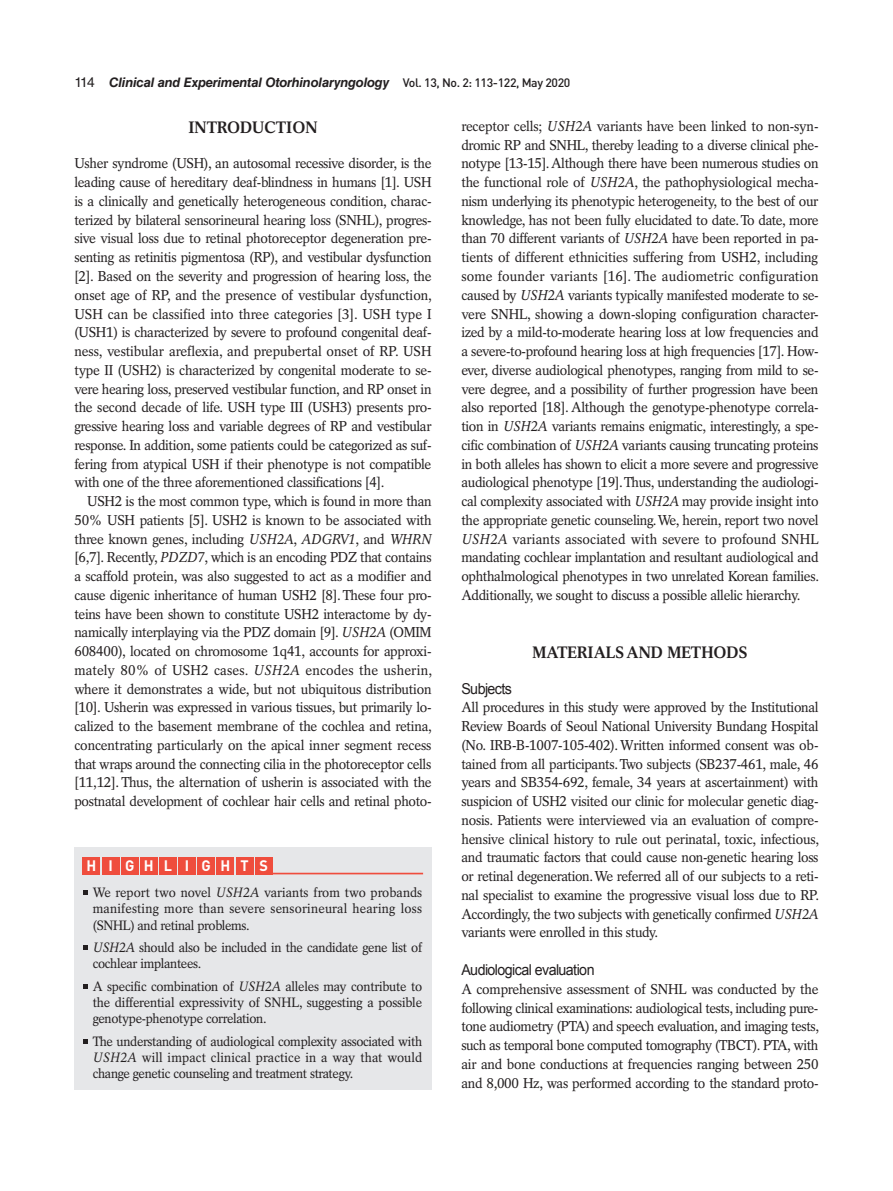
<style>
.page{position:relative;width:893px;height:1191px;background:#fff}
.page>*{position:absolute;margin:0;border:0;box-sizing:border-box;transform-origin:0 0}
.본문_대제목{font:700 16.5px "Rotation LT Std";color:#231f20;scale:.95 1}
.본문_중제목{font:15px "Arial";letter-spacing:-.04em;color:#231f20;scale:.95 1}
.t1{font:700 15px "DIN Pro";color:#fff;scale:.96 1}
.본문{font:14.25px/18.8px "Rotation LT Std";letter-spacing:-.025em;color:#231f20;text-align:justify;scale:.95 1}
.본문_0{font:14.25px/18.8px "Rotation LT Std";letter-spacing:-.025em;color:#231f20;text-align:justify;scale:.95 1}
.하이라이트{font:13.5px/16.2px "Rotation LT Std";letter-spacing:-.025em;color:#231f20;text-align:justify;scale:.95 1}
.t2{font:italic 700 13.05px "Helvetica LT Std";letter-spacing:-.015em;color:#231f20}
.s1{font-weight:400;font-style:normal;font-size:13.8px}
.s2{font-family:"DIN Pro";font-weight:500;font-style:normal;font-size:12.15px}
.s3{font-style:italic}
</style>
<div class="page">
<div style="left:74px;top:876px;width:358px;height:214px;background:#e6e7e9"></div>
<svg style="left:84px;top:891px;width:4px;height:4px"></svg>
<svg style="left:84px;top:945px;width:4px;height:5px"></svg>
<svg style="left:84px;top:984px;width:4px;height:5px"></svg>
<svg style="left:84px;top:1039px;width:4px;height:4px"></svg>
<div style="left:74px;top:846px;width:358px;height:30px;background:#e6e7e9"></div>
<div style="left:83px;top:857px;width:17px;height:17px;background:#ef4d3d"></div>
<div style="left:159px;top:857px;width:17px;height:17px;background:#ef4d3d"></div>
<div style="left:102px;top:857px;width:17px;height:17px;background:#ef4d3d"></div>
<div style="left:179px;top:857px;width:17px;height:17px;background:#ef4d3d"></div>
<div style="left:121px;top:857px;width:17px;height:17px;background:#ef4d3d"></div>
<div style="left:198px;top:857px;width:17px;height:17px;background:#ef4d3d"></div>
<div style="left:140px;top:857px;width:17px;height:17px;background:#ef4d3d"></div>
<div style="left:217px;top:857px;width:17px;height:17px;background:#ef4d3d"></div>
<div style="left:236px;top:857px;width:17px;height:17px;background:#ef4d3d"></div>
<div style="left:255px;top:857px;width:17px;height:17px;background:#ef4d3d"></div>
<hr style="left:272px;top:872px;width:151px;height:2px;background:#ef4d3d">
<p class="t2" style="left:74px;top:74px;width:497px"><span class="s1">114</span> Clinical and Experimental Otorhinolaryngology <span class="s2">Vol. 13, No. 2: 113-122, May 2020</span></p>
<p class="본문_대제목" style="left:188px;top:117px;width:137px">INTRODUCTION</p>
<p class="본문_0" style="left:74px;top:154px;width:378px">Usher syndrome (USH), an autosomal recessive disorder, is the leading cause of hereditary deaf-blindness in humans [1]. USH is a clinically and genetically heterogeneous condition, charac&shy;terized by bilateral sensorineural hearing loss (SNHL), progres&shy;sive visual loss due to retinal photoreceptor degeneration pre&shy;senting as retinitis pigmentosa (RP), and vestibular dysfunction [2]. Based on the severity and progression of hearing loss, the onset age of RP, and the presence of vestibular dysfunction, USH can be classified into three categories [3]. USH type I (USH1) is characterized by severe to profound congenital deaf&shy;ness, vestibular areflexia, and prepubertal onset of RP. USH type II (USH2) is characterized by congenital moderate to se&shy;vere hearing loss, preserved vestibular function, and RP onset in the second decade of life. USH type III (USH3) presents pro&shy;gressive hearing loss and variable degrees of RP and vestibular response. In addition, some patients could be categorized as suf&shy;fering from atypical USH if their phenotype is not compatible with one of the three aforementioned classifications [4].</p>
<p class="본문" style="left:74px;top:492px;width:378px;text-indent:13px">USH2 is the most common type, which is found in more than 50% USH patients [5]. USH2 is known to be associated with three known genes, including <span class="s3">USH2A</span>, <span class="s3">ADGRV1</span>, and <span class="s3">WHRN </span>[6,7]. Recently, <span class="s3">PDZD7</span>, which is an encoding PDZ that contains a scaffold protein, was also suggested to act as a modifier and cause digenic inheritance of human USH2 [8]. These four pro&shy;teins have been shown to constitute USH2 interactome by dy&shy;namically interplaying via the PDZ domain [9]. <span class="s3">USH2A</span> (OMIM 608400), located on chromosome 1q41, accounts for approxi&shy;mately 80% of USH2 cases. <span class="s3">USH2A</span> encodes the usherin, where it demonstrates a wide, but not ubiquitous distribution [10]. Usherin was expressed in various tissues, but primarily lo&shy;calized to the basement membrane of the cochlea and retina, concentrating particularly on the apical inner segment recess that wraps around the connecting cilia in the photoreceptor cells [11,12]. Thus, the alternation of usherin is associated with the postnatal development of cochlear hair cells and retinal photo-</p>
<p class="본문" style="left:461px;top:117px;width:378px">receptor cells; <span class="s3">USH2A</span> variants have been linked to non-syn&shy;dromic RP and SNHL, thereby leading to a diverse clinical phe&shy;notype [13-15]. Although there have been numerous studies on the functional role of <span class="s3">USH2A</span>, the pathophysiological mecha&shy;nism underlying its phenotypic heterogeneity, to the best of our knowledge, has not been fully elucidated to date. To date, more than 70 different variants of <span class="s3">USH2A</span> have been reported in pa&shy;tients of different ethnicities suffering from USH2, including some founder variants [16]. The audiometric configuration caused by <span class="s3">USH2A</span> variants typically manifested moderate to se&shy;vere SNHL, showing a down-sloping configuration character&shy;ized by a mild-to-moderate hearing loss at low frequencies and a severe-to-profound hearing loss at high frequencies [17]. How&shy;ever, diverse audiological phenotypes, ranging from mild to se&shy;vere degree, and a possibility of further progression have been also reported [18]. Although the genotype-phenotype correla&shy;tion in <span class="s3">USH2A</span> variants remains enigmatic, interestingly, a spe&shy;cific combination of <span class="s3">USH2A</span> variants causing truncating proteins in both alleles has shown to elicit a more severe and progressive audiological phenotype [19]. Thus, understanding the audiologi&shy;cal complexity associated with <span class="s3">USH2A</span> may provide insight into the appropriate genetic counseling. We, herein, report two novel <span class="s3">USH2A</span> variants associated with severe to profound SNHL mandating cochlear implantation and resultant audiological and ophthalmological phenotypes in two unrelated Korean families.<br>Additionally, we sought to discuss a possible allelic hierarchy.</p>
<p class="본문_대제목" style="left:532px;top:642px;width:228px">MATERIALS AND METHODS</p>
<p class="본문_중제목" style="left:461px;top:678px;width:55px">Subjects</p>
<p class="본문_0" style="left:461px;top:698px;width:378px">All procedures in this study were approved by the Institutional Review Boards of Seoul National University Bundang Hospital (No. IRB-B-1007-105-402). Written informed consent was ob&shy;tained from all participants. Two subjects (SB237-461, male, 46 years and SB354-692, female, 34 years at ascertainment) with suspicion of USH2 visited our clinic for molecular genetic diag&shy;nosis. Patients were interviewed via an evaluation of compre&shy;hensive clinical history to rule out perinatal, toxic, infectious, and traumatic factors that could cause non-genetic hearing loss or retinal degeneration. We referred all of our subjects to a reti&shy;nal specialist to examine the progressive visual loss due to RP.<br>Accordingly, the two subjects with genetically confirmed <span class="s3">USH2A </span>variants were enrolled in this study.</p>
<p class="본문_중제목" style="left:461px;top:960px;width:142px">Audiological evaluation</p>
<p class="본문_0" style="left:461px;top:979px;width:378px">A comprehensive assessment of SNHL was conducted by the following clinical examinations: audiological tests, including pure&shy;tone audiometry (PTA) and speech evaluation, and imaging tests, such as temporal bone computed tomography (TBCT). PTA, with air and bone conductions at frequencies ranging between 250 and 8,000 Hz, was performed according to the standard proto-</p>
<p class="t1" style="left:86px;top:855px;width:12px">H</p>
<p class="t1" style="left:108px;top:855px;width:6px">I</p>
<p class="t1" style="left:125px;top:855px;width:11px">G</p>
<p class="t1" style="left:144px;top:855px;width:12px">H</p>
<p class="t1" style="left:164px;top:855px;width:10px">L</p>
<p class="t1" style="left:185px;top:855px;width:6px">I</p>
<p class="t1" style="left:202px;top:855px;width:11px">G</p>
<p class="t1" style="left:220px;top:855px;width:12px">H</p>
<p class="t1" style="left:240px;top:855px;width:10px">T</p>
<p class="t1" style="left:259px;top:855px;width:10px">S</p>
<p class="하이라이트" style="left:93px;top:884px;width:348px">We report two novel <span class="s3">USH2A</span> variants from two probands manifesting more than severe sensorineural hearing loss (SNHL) and retinal problems.</p>
<p class="하이라이트" style="left:93px;top:939px;width:348px"><span class="s3">USH2A</span> should also be included in the candidate gene list of cochlear implantees.</p>
<p class="하이라이트" style="left:93px;top:978px;width:348px">A specific combination of <span class="s3">USH2A</span> alleles may contribute to the differential expressivity of SNHL, suggesting a possible genotype-phenotype correlation.</p>
<p class="하이라이트" style="left:93px;top:1033px;width:348px">The understanding of audiological complexity associated with <span class="s3">USH2A</span> will impact clinical practice in a way that would change genetic counseling and treatment strategy.</p>
</div>
